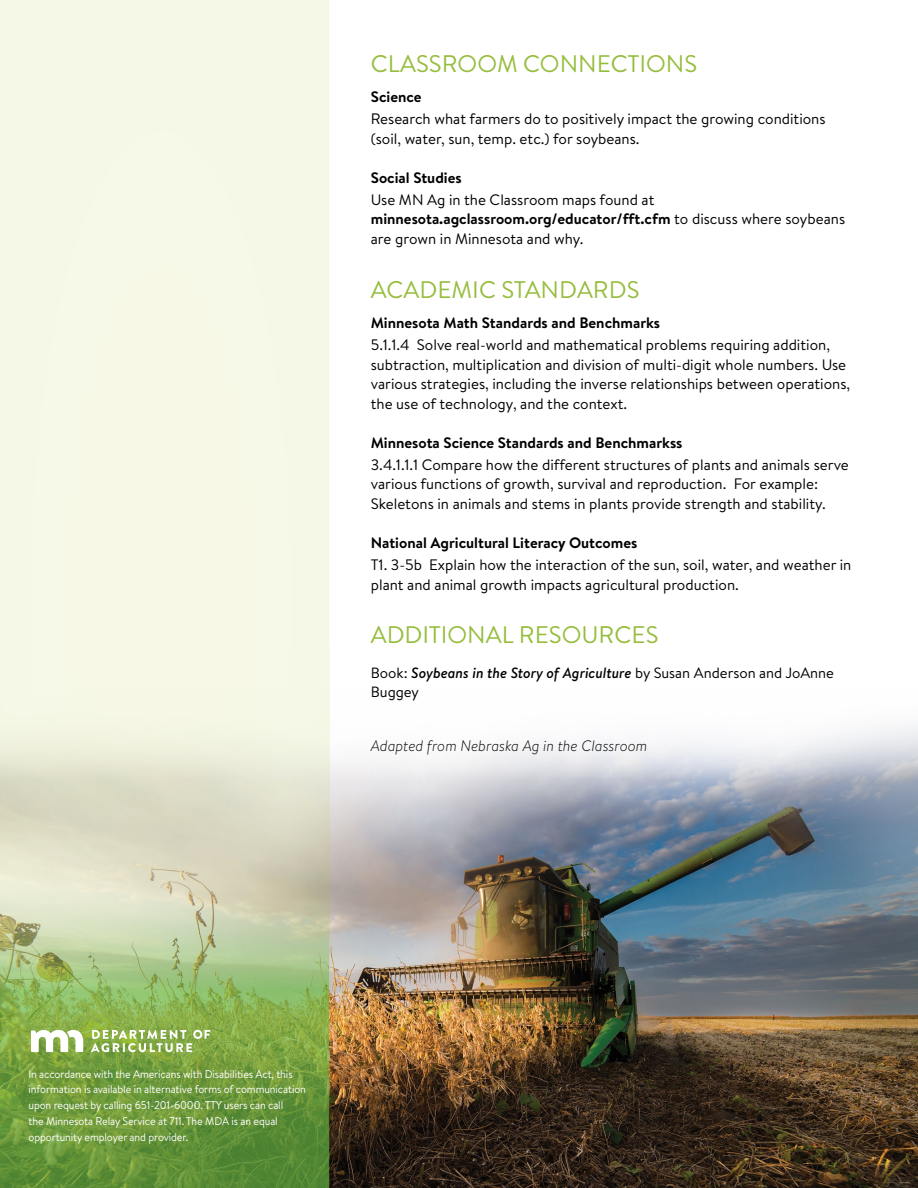
<style>
.page{position:relative;width:918px;height:1188px;background:#fff}
.page>*{position:absolute;margin:0;border:0;box-sizing:border-box;transform-origin:0 0}
.t1{font:24px "Brandon Grotesque";color:#96bd3d}
.t2{font:15.15px/19.6px "Brandon Text";color:#000}
.t3{font:700 15.15px "Brandon Text";color:#000}
.t4{font:italic 300 15.15px "Brandon Text";color:#000}
.t5{font:14.85px/19.2px "Brandon Text";color:#000}
.t6{font:11.25px/15.8px "Brandon Text";letter-spacing:-.01em;color:#fff;scale:.95 1}
.s1{font-weight:700}
.s2{font-weight:500;font-style:italic}
</style>
<div class="page">
<img style="left:329px;top:672px;width:589px;height:516px">
<svg style="left:0;top:0;width:329px;height:883px;background:#f2f4e1"></svg>
<svg style="left:0;top:883px;width:329px;height:305px;background:#8daf63"></svg>
<svg style="left:31px;top:1030px;width:52px;height:22px"></svg>
<svg style="left:91px;top:1030px;width:119px;height:22px"></svg>
<h1 class="t1" style="left:371px;top:47px;width:328px">CLASSROOM CONNECTIONS</h1>
<p class="t3" style="left:371px;top:86px;width:52px">Science</p>
<p class="t2" style="left:371px;top:108px;width:456px">Research what farmers do to positively impact the growing conditions (soil, water, sun, temp. etc.) for soybeans.</p>
<p class="t3" style="left:371px;top:167px;width:92px">Social Studies</p>
<p class="t2" style="left:371px;top:189px;width:476px">Use MN Ag in the Classroom maps found at <span class="s1">minnesota.agclassroom.org/educator/fft.cfm</span> to discuss where soybeans are grown in Minnesota and why.</p>
<h1 class="t1" style="left:371px;top:273px;width:270px">ACADEMIC STANDARDS</h1>
<p class="t3" style="left:371px;top:312px;width:291px">Minnesota Math Standards and Benchmarks</p>
<p class="t2" style="left:371px;top:334px;width:481px">5.1.1.4 Solve real-world and mathematical problems requiring addition, subtraction, multiplication and division of multi-digit whole numbers. Use various strategies, including the inverse relationships between operations, the use of technology, and the context.</p>
<p class="t3" style="left:371px;top:432px;width:313px">Minnesota Science Standards and Benchmarkss</p>
<p class="t2" style="left:371px;top:454px;width:480px">3.4.1.1.1 Compare how the different structures of plants and animals serve various functions of growth, survival and reproduction. For example:<br>Skeletons in animals and stems in plants provide strength and stability.</p>
<p class="t3" style="left:371px;top:532px;width:268px">National Agricultural Literacy Outcomes</p>
<p class="t2" style="left:371px;top:554px;width:482px">T1. 3-5b Explain how the interaction of the sun, soil, water, and weather in plant and animal growth impacts agricultural production.</p>
<h1 class="t1" style="left:371px;top:619px;width:289px">ADDITIONAL RESOURCES</h1>
<p class="t5" style="left:371px;top:662px;width:465px">Book: <span class="s2">Soybeans in the Story of Agriculture</span> by Susan Anderson and JoAnne<br>Buggey</p>
<p class="t4" style="left:371px;top:736px;width:278px">Adapted from Nebraska Ag in the Classroom</p>
<p class="t6" style="left:28px;top:1066px;width:294px">In accordance with the Americans with Disabilities Act, this information is available in alternative forms of communication upon request by calling 651-201-6000. TTY users can call<br>the Minnesota Relay Service at 711. The MDA is an equal opportunity employer and provider.</p>
</div>
